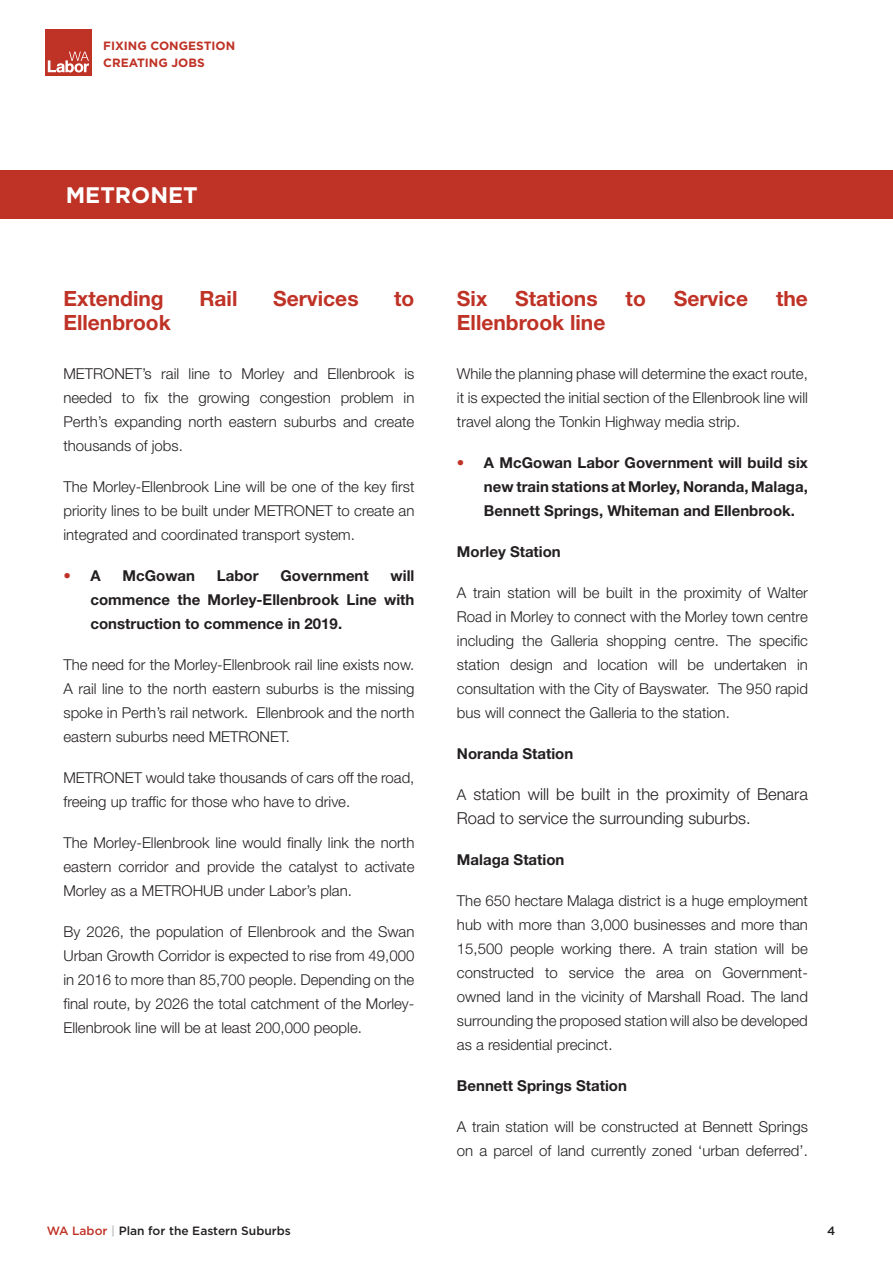
<style>
.page{position:relative;width:893px;height:1263px;background:#fff}
.page>*{position:absolute;margin:0;border:0;box-sizing:border-box;transform-origin:0 0}
.t1{font:700 22.5px "Gotham";color:#fff}
.t2{font:700 21px "Helvetica Neue";color:#bf3226}
.t3{font:300 16.5px/24px "Helvetica Neue";color:#231f20}
.t4{font:300 15px/24px "Helvetica Neue";color:#231f20;text-align:justify}
.t5{font:700 15px/24px "Helvetica Neue";color:#231f20;text-align:justify}
.t6{font:700 15px "Helvetica Neue";color:#bf3226}
.t7{font:500 12px "Gotham";color:#231f20}
.t8{font:700 12px/16.5px "Gotham";color:#bf3226}
.s1{color:#231f20}
.s2{color:#bf3226}
.s3{font-size:15px}
.s4{color:#bcbdc0}
</style>
<div class="page">
<div style="left:45px;top:29px;width:47px;height:47px;background:#bf3226"></div>
<svg style="left:48px;top:52px;width:41px;height:20px"></svg>
<div style="left:0;top:170px;width:893px;height:49px;background:#bf3226"></div>
<p class="t8" style="left:103px;top:37px;width:133px">FIXING CONGESTION<br>CREATING JOBS</p>
<h1 class="t1" style="left:66px;top:180px;width:134px">METRONET</h1>
<h2 class="t2" style="left:63px;top:285px;width:102px">Extending</h2>
<h2 class="t2" style="left:199px;top:285px;width:40px">Rail</h2>
<h2 class="t2" style="left:273px;top:285px;width:87px">Services</h2>
<h2 class="t2" style="left:394px;top:285px;width:22px">to</h2>
<h2 class="t2" style="left:63px;top:309px;width:109px">Ellenbrook</h2>
<p class="t4" style="left:63px;top:361px;width:352px">METRONET’s rail line to Morley and Ellenbrook is needed to fix the growing congestion problem in Perth’s expanding north eastern suburbs and create thousands of jobs.</p>
<p class="t4" style="left:63px;top:474px;width:352px">The Morley-Ellenbrook Line will be one of the key first priority lines to be built under METRONET to create an integrated and coordinated transport system.</p>
<p class="t6" style="left:63px;top:566px;width:39px">• <span class="s1">A</span></p>
<p class="t5" style="left:123px;top:563px;width:74px">McGowan</p>
<p class="t5" style="left:217px;top:563px;width:43px">Labor</p>
<p class="t5" style="left:280px;top:563px;width:90px">Government</p>
<p class="t5" style="left:90px;top:563px;width:325px;text-indent:300px">will commence the Morley-Ellenbrook Line with construction to commence in 2019.</p>
<p class="t4" style="left:63px;top:652px;width:352px">The need for the Morley-Ellenbrook rail line exists now.<br>A rail line to the north eastern suburbs is the missing spoke in Perth’s rail network. Ellenbrook and the north eastern suburbs need METRONET.</p>
<p class="t4" style="left:63px;top:765px;width:352px">METRONET would take thousands of cars off the road, freeing up traffic for those who have to drive.</p>
<p class="t4" style="left:63px;top:830px;width:352px">The Morley-Ellenbrook line would finally link the north eastern corridor and provide the catalyst to activate Morley as a METROHUB under Labor’s plan.</p>
<p class="t4" style="left:63px;top:919px;width:352px">By 2026, the population of Ellenbrook and the Swan Urban Growth Corridor is expected to rise from 49,000 in 2016 to more than 85,700 people. Depending on the final route, by 2026 the total catchment of the Morley-Ellenbrook line will be at least 200,000 people.</p>
<h2 class="t2" style="left:457px;top:285px;width:32px">Six</h2>
<h2 class="t2" style="left:515px;top:285px;width:84px">Stations</h2>
<h2 class="t2" style="left:626px;top:285px;width:22px">to</h2>
<h2 class="t2" style="left:674px;top:285px;width:76px">Service</h2>
<h2 class="t2" style="left:776px;top:285px;width:33px">the</h2>
<h2 class="t2" style="left:457px;top:309px;width:150px">Ellenbrook line</h2>
<p class="t4" style="left:457px;top:361px;width:352px">While the planning phase will determine the exact route, it is expected the initial section of the Ellenbrook line will travel along the Tonkin Highway media strip.</p>
<p class="t5" style="left:484px;top:450px;width:325px;text-indent:-27px"><span class="s2">•</span> A McGowan Labor Government will build six new train stations at Morley, Noranda, Malaga, Bennett Springs, Whiteman and Ellenbrook.</p>
<p class="t5" style="left:457px;top:539px;width:105px">Morley Station</p>
<p class="t4" style="left:457px;top:580px;width:352px">A train station will be built in the proximity of Walter Road in Morley to connect with the Morley town centre including the Galleria shopping centre. The specific station design and location will be undertaken in consultation with the City of Bayswater. The 950 rapid bus will connect the Galleria to the station.</p>
<p class="t5" style="left:457px;top:741px;width:118px">Noranda Station</p>
<p class="t3" style="left:457px;top:782px;width:352px"><span class="s3">A</span> station will be built in the proximity of Benara<br>Road to service the surrounding suburbs.</p>
<p class="t5" style="left:457px;top:847px;width:109px">Malaga Station</p>
<p class="t4" style="left:457px;top:888px;width:352px">The 650 hectare Malaga district is a huge employment hub with more than 3,000 businesses and more than 15,500 people working there. A train station will be constructed to service the area on Government&shy;owned land in the vicinity of Marshall Road. The land surrounding the proposed station will also be developed as a residential precinct.</p>
<p class="t5" style="left:457px;top:1073px;width:172px">Bennett Springs Station</p>
<p class="t4" style="left:457px;top:1114px;width:352px">A train station will be constructed at Bennett Springs on a parcel of land currently zoned ‘urban deferred’.</p>
<p class="t7" style="left:47px;top:1223px;width:246px"><span class="s2">WA Labor</span> <span class="s4">|</span> Plan for the Eastern Suburbs</p>
<p class="t7" style="left:827px;top:1223px;width:10px">4</p>
</div>
